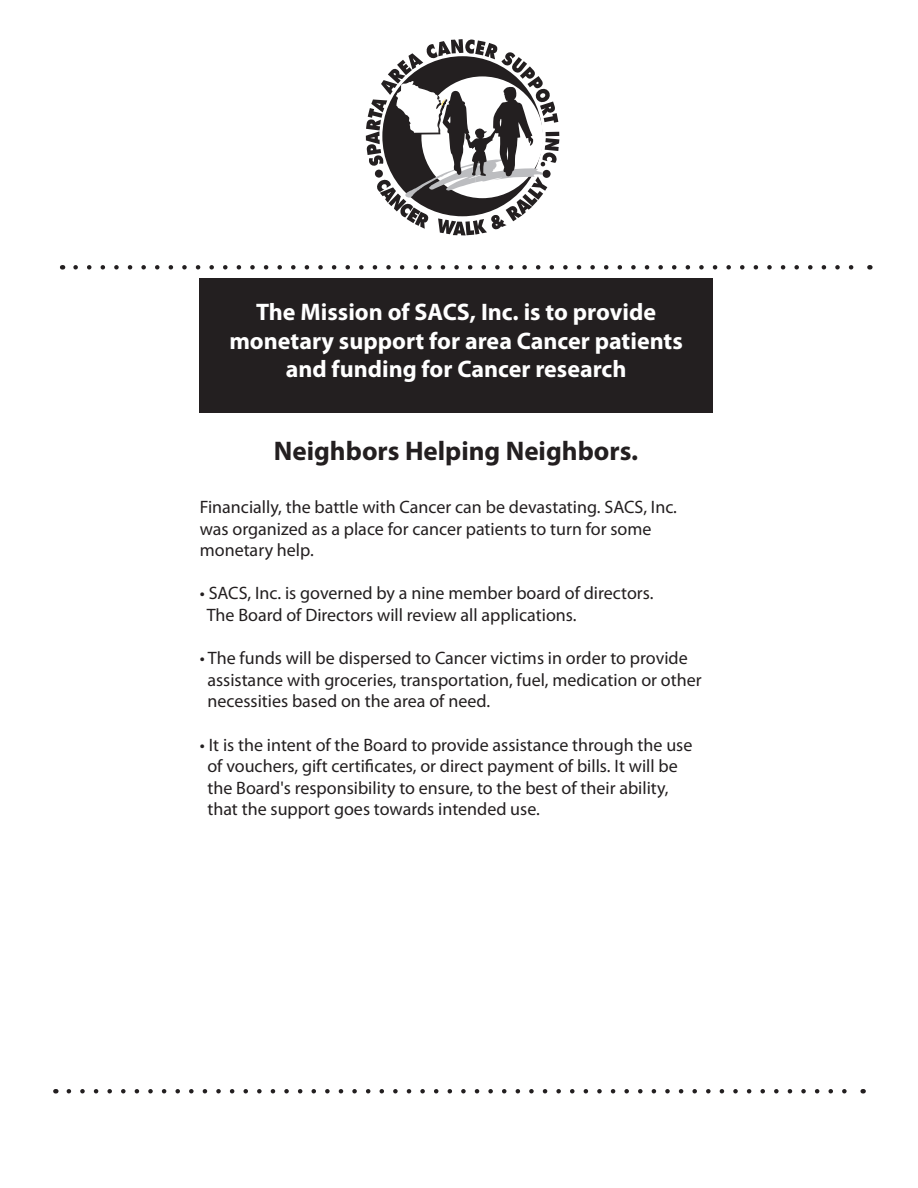
<style>
.page{position:relative;width:918px;height:1188px;background:#fff}
.page>*{position:absolute;margin:0;border:0;box-sizing:border-box;transform-origin:0 0}
.t1{font:700 27px "Myriad Pro";color:#231f20}
.t2{font:700 24px/28.8px "Myriad Pro";color:#fff;text-align:center}
.t3{font:18px/21.6px "Myriad Pro";color:#231f20}
</style>
<div class="page">
<svg style="left:366px;top:39px;width:193px;height:196px"></svg>
<div style="left:200px;top:278px;width:513px;height:135px;background:#231f20"></div>
<svg style="left:76px;top:265px;width:778px;height:5px"></svg>
<svg style="left:69px;top:1089px;width:778px;height:5px"></svg>
<h2 class="t2" style="left:229px;top:297px;width:455px">The Mission of SACS, Inc. is to provide monetary support for area Cancer patients and funding for Cancer research</h2>
<h1 class="t1" style="left:274px;top:434px;width:366px">Neighbors Helping Neighbors.</h1>
<p class="t3" style="left:200px;top:496px;width:479px">Financially, the battle with Cancer can be devastating. SACS, Inc. was organized as a place for cancer patients to turn for some monetary help.</p>
<p class="t3" style="left:207px;top:582px;width:448px;text-indent:-7px">• SACS, Inc. is governed by a nine member board of directors.<br>The Board of Directors will review all applications.</p>
<p class="t3" style="left:207px;top:647px;width:496px;text-indent:-8px">• The funds will be dispersed to Cancer victims in order to provide assistance with groceries, transportation, fuel, medication or other necessities based on the area of need.</p>
<p class="t3" style="left:207px;top:733px;width:487px;text-indent:-8px">• It is the intent of the Board to provide assistance through the use of vouchers, gift certificates, or direct payment of bills. It will be the Board's responsibility to ensure, to the best of their ability, that the support goes towards intended use.</p>
</div>
